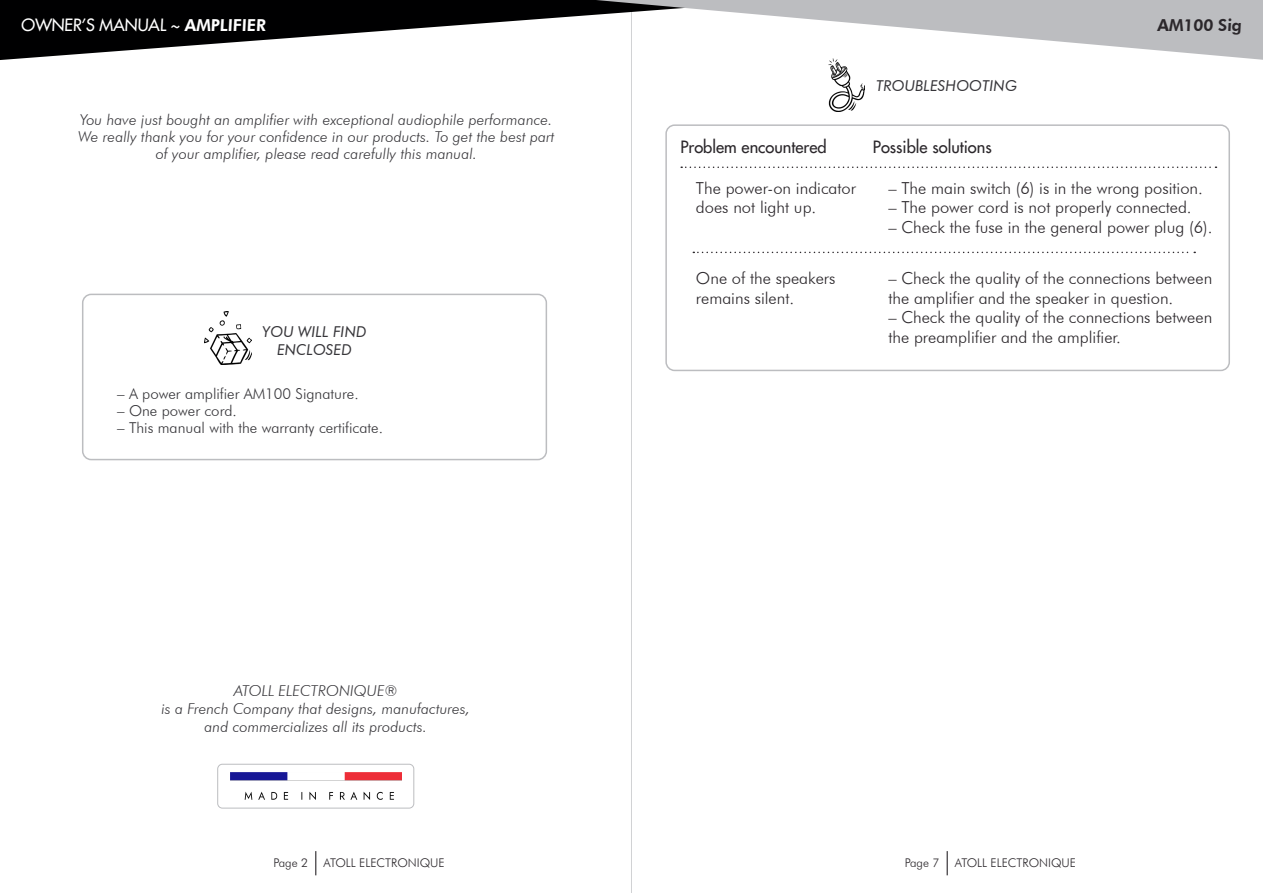
<style>
.page{position:relative;width:1263px;height:893px;background:#fff}
.page>*{position:absolute;margin:0;border:0;box-sizing:border-box;transform-origin:0 0}
.t1{font:300 16.5px/19.5px "Futura BT";color:#2b272b}
.t2{font:16.5px "Futura LT";color:#2b272b}
.t3{font:16.5px "Futura LT";color:#fff}
.t4{font:800 16.5px "Futura BT";color:#2b272b}
.t5{font:italic 300 15px/17.2px "Futura BT";letter-spacing:.005em;color:#363539;text-align:center}
.t6{font:300 15px "Futura BT";color:#363539}
.t7{font:italic 15px "Futura BT";letter-spacing:.005em;color:#363539}
.t8{font:300 12px "Futura BT";color:#2b272b}
.s1{font-family:"Futura BT";font-weight:800}
</style>
<div class="page">
<hr style="left:631px;top:0;width:1px;height:893px;background:#d1d2d4">
<svg style="left:0;top:0;width:359px;height:60px;fill:#000001"></svg>
<svg style="left:359px;top:0;width:904px;height:60px"></svg>
<svg style="left:315px;top:851px;width:1px;height:24px"></svg>
<svg style="left:947px;top:851px;width:1px;height:24px"></svg>
<div style="left:82px;top:294px;width:465px;height:166px;border:2px solid #bcbdc0;border-radius:9px"></div>
<img style="left:204px;top:312px;width:47px;height:52px">
<div style="left:665px;top:124px;width:565px;height:247px;border:2px solid #bcbdc0;border-radius:9px"></div>
<svg style="left:681px;top:167px;width:535px;height:1px"></svg>
<svg style="left:693px;top:252px;width:502px;height:1px"></svg>
<img style="left:828px;top:59px;width:36px;height:53px">
<img style="left:230px;top:773px;width:171px;height:26px">
<div style="left:217px;top:764px;width:197px;height:44px;border:1px solid #bcbdc0;border-radius:5px"></div>
<p class="t3" style="left:21px;top:14px;width:247px">OWNER’S MANUAL ~ <span class="s1">AMPLIFIER</span></p>
<p class="t4" style="left:1157px;top:15px;width:87px">AM100 Sig</p>
<p class="t5" style="left:78px;top:111px;width:478px">You have just bought an amplifier with exceptional audiophile performance.<br>We really thank you for your confidence in our products. To get the best part of your amplifier, please read carefully this manual.</p>
<p class="t7" style="left:263px;top:323px;width:105px">YOU WILL FIND</p>
<p class="t7" style="left:277px;top:341px;width:76px">ENCLOSED</p>
<p class="t6" style="left:117px;top:384px;width:243px">– A power amplifier AM100 Signature.</p>
<p class="t6" style="left:117px;top:401px;width:121px">– One power cord.</p>
<p class="t6" style="left:117px;top:419px;width:267px">– This manual with the warranty certificate.</p>
<p class="t5" style="left:234px;top:682px;width:165px">ATOLL ELECTRONIQUE®</p>
<p class="t5" style="left:161px;top:700px;width:310px">is a French Company that designs, manufactures,</p>
<p class="t5" style="left:204px;top:718px;width:224px">and commercializes all its products.</p>
<p class="t7" style="left:876px;top:77px;width:142px">TROUBLESHOOTING</p>
<p class="t2" style="left:680px;top:136px;width:148px">Problem encountered</p>
<p class="t2" style="left:873px;top:136px;width:120px">Possible solutions</p>
<p class="t1" style="left:888px;top:178px;width:316px">– The main switch (6) is in the wrong position.</p>
<p class="t1" style="left:888px;top:198px;width:305px">– The power cord is not properly connected.</p>
<p class="t1" style="left:888px;top:217px;width:326px">– Check the fuse in the general power plug (6).</p>
<p class="t1" style="left:888px;top:269px;width:325px">– Check the quality of the connections between the amplifier and the speaker in question.</p>
<p class="t1" style="left:888px;top:308px;width:325px">– Check the quality of the connections between the preamplifier and the amplifier.</p>
<p class="t1" style="left:696px;top:178px;width:162px">The power-on indicator does not light up.</p>
<p class="t1" style="left:696px;top:269px;width:141px">One of the speakers remains silent.</p>
<p class="t8" style="left:273px;top:855px;width:36px">Page 2</p>
<p class="t8" style="left:905px;top:855px;width:36px">Page 7</p>
<p class="t8" style="left:955px;top:855px;width:123px">ATOLL ELECTRONIQUE</p>
<p class="t8" style="left:323px;top:855px;width:123px">ATOLL ELECTRONIQUE</p>
</div>
